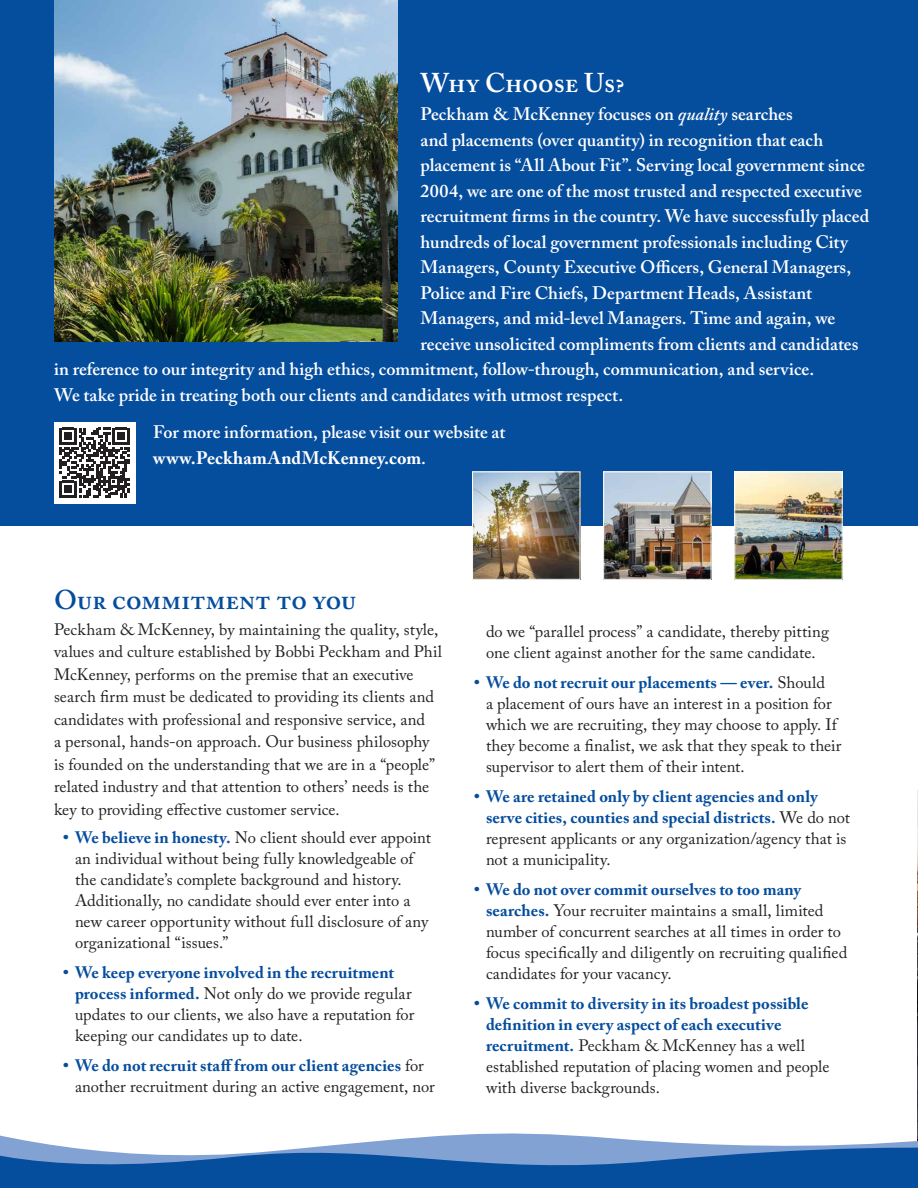
<style>
.page{position:relative;width:918px;height:1188px;background:#fff}
.page>*{position:absolute;margin:0;border:0;box-sizing:border-box;transform-origin:0 0}
.Subhead_1{font:600 27px "Adobe Caslon Pro";letter-spacing:.005em;color:#054d9d}
.Subhead_1-2{font:600 27px "Adobe Caslon Pro";letter-spacing:-.01em;color:#fff}
.Body{font:600 18px/25.5px "Adobe Caslon Pro";color:#fff}
.Body-2{font:16.5px/21px "Adobe Caslon Pro";color:#231f20}
.t1{font:700 16.5px/21px "Adobe Caslon Pro";letter-spacing:.005em;color:#054d9d}
.s1{font-style:italic}
.s2{font-weight:700}
.s3{font-weight:700;color:#054d9d}
.s4{font-weight:400;color:#231f20}
</style>
<div class="page">
<img style="left:917px;top:791px;width:1px;height:381px">
<svg style="left:0;top:1118px;width:918px;height:70px"></svg>
<div style="left:0;top:0;width:918px;height:526px;background:#054d9d"></div>
<img style="left:54px;top:0;width:344px;height:342px">
<img style="left:474px;top:473px;width:104px;height:105px">
<div style="left:472px;top:471px;width:108px;height:109px;border:1px solid #fff"></div>
<img style="left:605px;top:473px;width:104px;height:105px">
<div style="left:603px;top:471px;width:108px;height:109px;border:1px solid #fff"></div>
<img style="left:736px;top:473px;width:105px;height:105px">
<div style="left:734px;top:471px;width:109px;height:109px;border:1px solid #fff"></div>
<div style="left:54px;top:422px;width:81px;height:81px;background:#fff"></div>
<svg style="left:60px;top:428px;width:70px;height:70px"></svg>
<p class="Subhead_1-2" style="left:420px;top:66px;width:206px">Why Choose Us?</p>
<p class="Body" style="left:420px;top:101px;width:374px">Peckham &amp; McKenney focuses on <span class="s1">quality</span> searches</p>
<p class="Body" style="left:420px;top:127px;width:404px">and placements (over quantity) in recognition that each</p>
<p class="Body" style="left:420px;top:152px;width:446px">placement is “All About Fit”. Serving local government since</p>
<p class="Body" style="left:420px;top:178px;width:443px">2004, we are one of the most trusted and respected executive</p>
<p class="Body" style="left:420px;top:203px;width:450px">recruitment firms in the country. We have successfully placed</p>
<p class="Body" style="left:420px;top:229px;width:430px">hundreds of local government professionals including City</p>
<p class="Body" style="left:420px;top:254px;width:432px">Managers, County Executive Officers, General Managers,</p>
<p class="Body" style="left:420px;top:280px;width:393px">Police and Fire Chiefs, Department Heads, Assistant</p>
<p class="Body" style="left:420px;top:305px;width:416px">Managers, and mid-level Managers. Time and again, we</p>
<p class="Body" style="left:420px;top:331px;width:439px">receive unsolicited compliments from clients and candidates</p>
<p class="Body" style="left:54px;top:356px;width:762px">in reference to our integrity and high ethics, commitment, follow-through, communication, and service.</p>
<p class="Body" style="left:54px;top:382px;width:571px">We take pride in treating both our clients and candidates with utmost respect.</p>
<p class="Body" style="left:153px;top:419px;width:354px">For more information, please visit our website at <span class="s2">www.PeckhamAndMcKenney.com</span>.</p>
<p class="Subhead_1" style="left:54px;top:584px;width:304px">Our commitment to you</p>
<p class="Body-2" style="left:54px;top:618px;width:390px;line-height:22.5px">Peckham &amp; McKenney, by maintaining the quality, style, values and culture established by Bobbi Peckham and Phil McKenney, performs on the premise that an executive search firm must be dedicated to providing its clients and candidates with professional and responsive service, and<br>a personal, hands-on approach. Our business philosophy is founded on the understanding that we are in a “people” related industry and that attention to others’ needs is the key to providing effective customer service.</p>
<p class="Body-2" style="left:75px;top:827px;width:358px;text-indent:-12px"><span class="s3">• We believe in honesty.</span> No client should ever appoint an individual without being fully knowledgeable of the candidate’s complete background and history.<br>Additionally, no candidate should ever enter into a new career opportunity without full disclosure of any organizational “issues.”</p>
<p class="Body-2" style="left:75px;top:962px;width:341px;text-indent:-12px"><span class="s3">• We keep everyone involved in the recruitment process informed.</span> Not only do we provide regular updates to our clients, we also have a reputation for keeping our candidates up to date.</p>
<p class="Body-2" style="left:75px;top:1055px;width:361px;text-indent:-12px"><span class="s3">• We do not recruit staff from our client agencies</span> for another recruitment during an active engagement, nor</p>
<p class="Body-2" style="left:486px;top:620px;width:345px">do we “parallel process” a candidate, thereby pitting one client against another for the same candidate.</p>
<p class="Body-2" style="left:486px;top:671px;width:357px;text-indent:-12px"><span class="s3">• We do not recruit our placements — ever.</span> Should<br>a placement of ours have an interest in a position for which we are recruiting, they may choose to apply. If they become a finalist, we ask that they speak to their supervisor to alert them of their intent.</p>
<p class="t1" style="left:486px;top:785px;width:366px;text-indent:-12px">• We are retained only by client agencies and only serve cities, counties and special districts. <span class="s4">We do not represent applicants or any organization/agency that is not a municipality.</span></p>
<p class="Body-2" style="left:486px;top:878px;width:363px;text-indent:-12px"><span class="s3">• We do not over commit ourselves to too many searches.</span> Your recruiter maintains a small, limited number of concurrent searches at all times in order to focus specifically and diligently on recruiting qualified candidates for your vacancy.</p>
<p class="t1" style="left:486px;top:992px;width:345px;text-indent:-12px">• We commit to diversity in its broadest possible definition in every aspect of each executive recruitment. <span class="s4">Peckham &amp; McKenney has a well established reputation of placing women and people with diverse backgrounds.</span></p>
</div>
